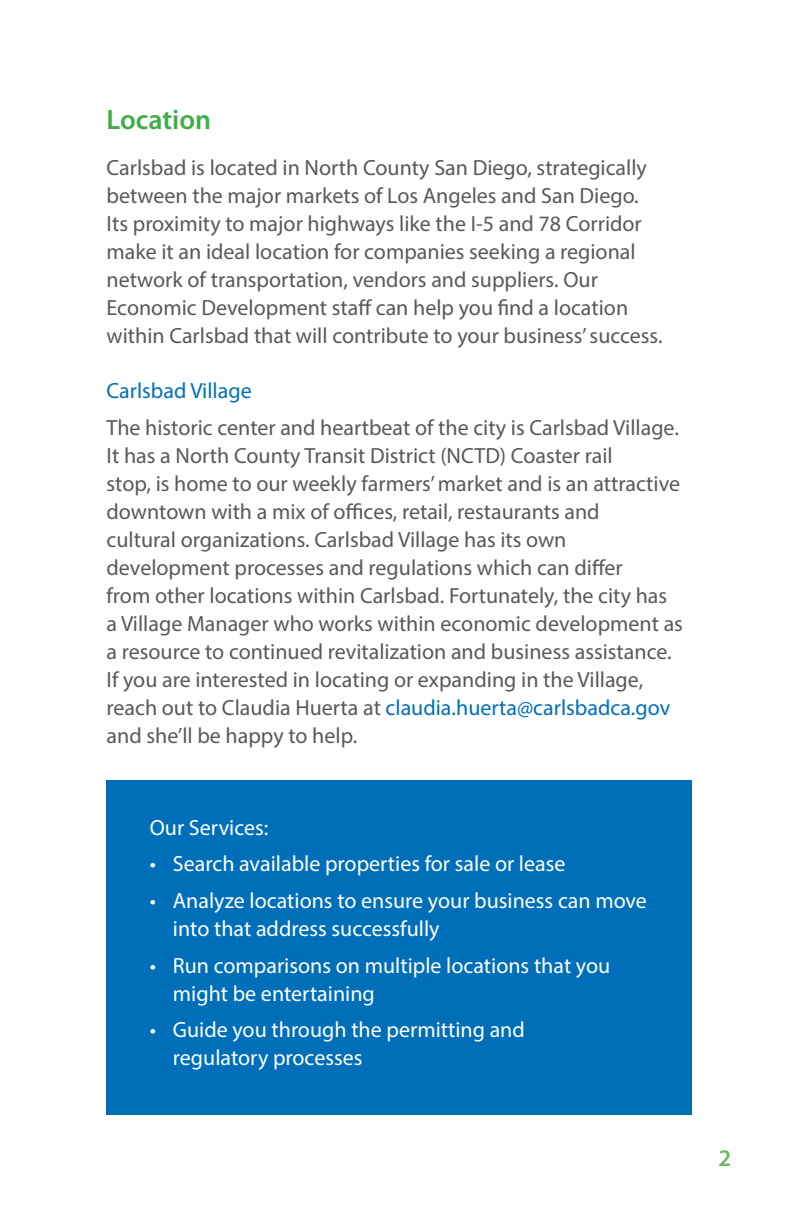
<style>
.page{position:relative;width:792px;height:1224px;background:#fff}
.page>*{position:absolute;margin:0;border:0;box-sizing:border-box;transform-origin:0 0}
.t1{font:600 28px "Myriad Pro";color:#41ad49}
.t2{font:600 24px "Myriad Pro";color:#70b965}
.t3{font:22px/28px "Myriad Pro";color:#58595b}
.t4{font:22px/28px "Myriad Pro";color:#fff}
.t5{font:22px "Myriad Pro";color:#006fba}
.s1{color:#006fba}
</style>
<div class="page">
<div style="left:107px;top:780px;width:585px;height:335px;background:#006fba"></div>
<p class="t1" style="left:107px;top:102px;width:106px">Location</p>
<p class="t3" style="left:107px;top:153px;width:558px">Carlsbad is located in North County San Diego, strategically between the major markets of Los Angeles and San Diego.<br>Its proximity to major highways like the I-5 and 78 Corridor make it an ideal location for companies seeking a regional network of transportation, vendors and suppliers. Our Economic Development staff can help you find a location within Carlsbad that will contribute to your business’ success.</p>
<p class="t5" style="left:107px;top:377px;width:147px">Carlsbad Village</p>
<p class="t3" style="left:107px;top:413px;width:578px">The historic center and heartbeat of the city is Carlsbad Village.<br>It has a North County Transit District (NCTD) Coaster rail<br>stop, is home to our weekly farmers’ market and is an attractive downtown with a mix of offices, retail, restaurants and<br>cultural organizations. Carlsbad Village has its own development processes and regulations which can differ<br>from other locations within Carlsbad. Fortunately, the city has a Village Manager who works within economic development as a resource to continued revitalization and business assistance.<br>If you are interested in locating or expanding in the Village, reach out to Claudia Huerta at <span class="s1">claudia.huerta@carlsbadca.gov </span>and she’ll be happy to help.</p>
<p class="t4" style="left:150px;top:813px;width:120px">Our Services:</p>
<p class="t4" style="left:150px;top:850px;width:417px">• Search available properties for sale or lease</p>
<p class="t4" style="left:173px;top:886px;width:476px;text-indent:-23px">• Analyze locations to ensure your business can move into that address successfully</p>
<p class="t4" style="left:173px;top:951px;width:439px;text-indent:-23px">• Run comparisons on multiple locations that you might be entertaining</p>
<p class="t4" style="left:173px;top:1016px;width:354px;text-indent:-23px">• Guide you through the permitting and regulatory processes</p>
<p class="t2" style="left:719px;top:1142px;width:14px">2</p>
</div>
